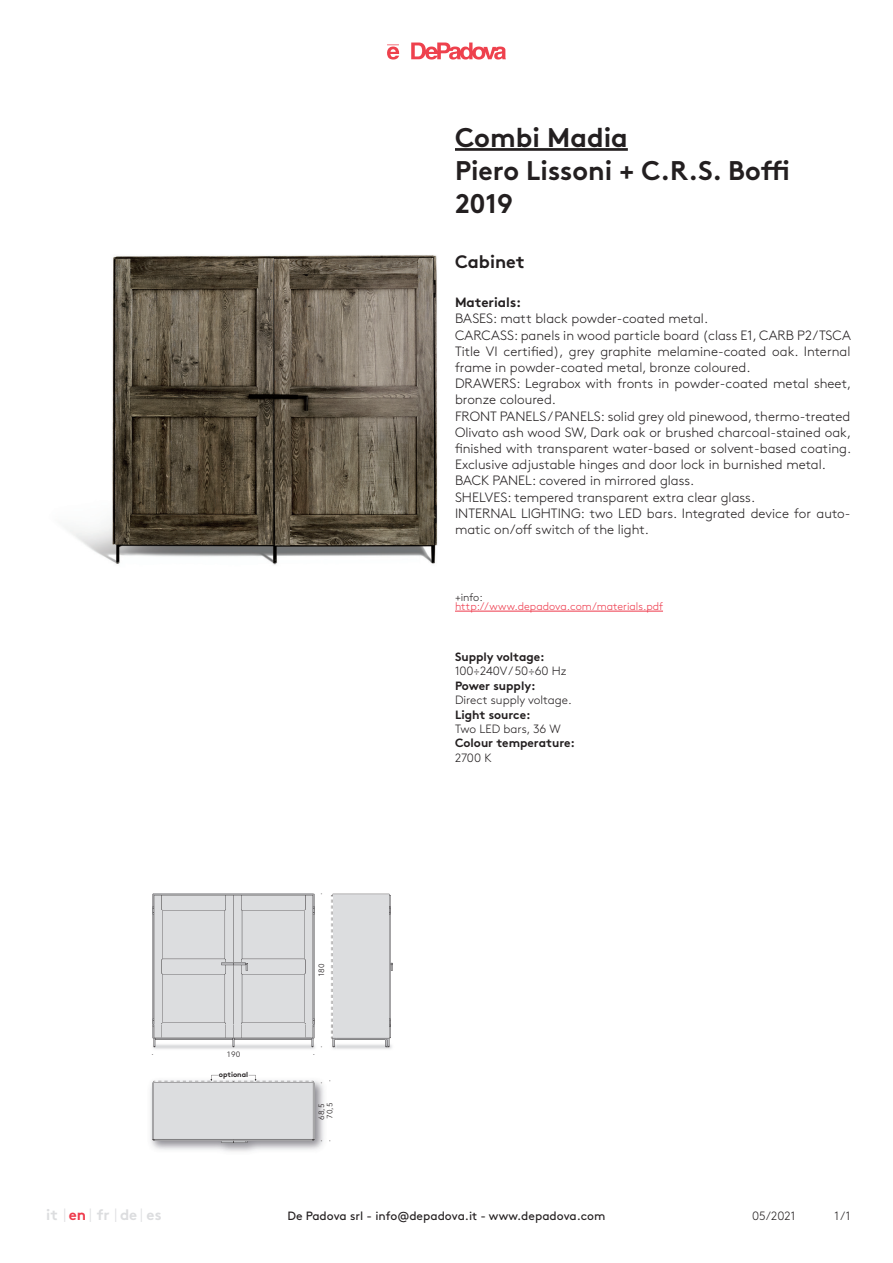
<style>
.page{position:relative;width:893px;height:1263px;background:#fff}
.page>*{position:absolute;margin:0;border:0;box-sizing:border-box;transform-origin:0 0}
.t1{font:700 27px/33px "Brown";color:#231f20}
.t2{font:700 18px "Brown";color:#231f20}
.t3{font:700 15px "Brown";color:#dcdddf}
.t4{font:300 15px "Brown";color:#dcdddf}
.t5{font:300 13.5px/16.2px "Brown";color:#231f20}
.t6{font:700 13.5px "Brown";color:#231f20}
.t7{font:300 12px "Brown";color:#231f20}
.t8{font:700 12px "Brown";color:#231f20}
.t9{font:12px "Brown";color:#231f20}
.t10{font:300 10.95px "Brown";color:#ee394b}
.t11{font:300 10.95px "Brown";color:#231f20}
.t12{font:300 7.8px "Caros Soft";color:#231f20}
.t13{font:700 7.2px "Brown";color:#231f20}
.s1{color:#ee394b}
</style>
<div class="page">
<svg style="left:387px;top:43px;width:119px;height:17px"></svg>
<hr style="left:455px;top:611px;width:208px;height:1px;background:#ee394b">
<hr style="left:455px;top:148px;width:173px;height:3px;background:#231f20">
<img style="left:70px;top:255px;width:368px;height:310px">
<img style="left:150px;top:1080px;width:174px;height:72px">
<svg style="left:153px;top:1075px;width:161px;height:68px;background:#d8d9db"></svg>
<img style="left:314px;top:1024px;width:22px;height:26px">
<svg style="left:331px;top:894px;width:62px;height:154px;background:#dadbdd"></svg>
<svg style="left:153px;top:894px;width:161px;height:156px;background:#d6d7d9"></svg>
<img style="left:319px;top:1024px;width:5px;height:23px">
<h1 class="t1" style="left:455px;top:121px;width:336px">Combi Madia<br>Piero Lissoni + C.R.S. Boffi<br>2019</h1>
<h2 class="t2" style="left:455px;top:255px;width:71px">Cabinet</h2>
<p class="t6" style="left:455px;top:297px;width:68px">Materials:</p>
<p class="t5" style="left:455px;top:311px;width:398px">BASES: matt black powder-coated metal.<br>CARCASS: panels in wood particle board (class E1, CARB P2 /TSCA Title VI certified), grey graphite melamine-coated oak. Internal frame in powder-coated metal, bronze coloured.<br>DRAWERS: Legrabox with fronts in powder-coated metal sheet, bronze coloured.<br>FRONT PANELS / PANELS: solid grey old pinewood, thermo-treated Olivato ash wood SW, Dark oak or brushed charcoal-stained oak, finished with transparent water-based or solvent-based coating.<br>Exclusive adjustable hinges and door lock in burnished metal.<br>BACK PANEL: covered in mirrored glass.<br>SHELVES: tempered transparent extra clear glass.<br>INTERNAL LIGHTING: two LED bars. Integrated device for auto&shy;matic on/off switch of the light.</p>
<p class="t11" style="left:455px;top:591px;width:29px">+info:</p>
<p class="t10" style="left:455px;top:600px;width:210px">http://www.depadova.com/materials.pdf</p>
<p class="t12" style="left:318px;top:895px;width:4px;rotate:-90deg">·</p>
<p class="t12" style="left:318px;top:977px;width:15px;rotate:-90deg">180</p>
<p class="t12" style="left:318px;top:1048px;width:4px;rotate:-90deg">·</p>
<p class="t12" style="left:152px;top:1051px;width:4px">·</p>
<p class="t12" style="left:227px;top:1051px;width:15px">190</p>
<p class="t12" style="left:313px;top:1051px;width:4px">·</p>
<p class="t13" style="left:219px;top:1071px;width:31px">optional</p>
<p class="t12" style="left:327px;top:1082px;width:4px;rotate:-90deg">·</p>
<p class="t12" style="left:318px;top:1084px;width:4px;rotate:-90deg">·</p>
<p class="t12" style="left:327px;top:1119px;width:18px;rotate:-90deg">70,5</p>
<p class="t12" style="left:318px;top:1120px;width:18px;rotate:-90deg">68,5</p>
<p class="t12" style="left:327px;top:1142px;width:4px;rotate:-90deg">·</p>
<p class="t12" style="left:318px;top:1142px;width:4px;rotate:-90deg">·</p>
<p class="t8" style="left:455px;top:652px;width:91px">Supply voltage:</p>
<p class="t7" style="left:455px;top:665px;width:113px">100÷240V / 50÷60 Hz</p>
<p class="t8" style="left:455px;top:681px;width:82px">Power supply:</p>
<p class="t7" style="left:455px;top:694px;width:118px">Direct supply voltage.</p>
<p class="t8" style="left:455px;top:710px;width:77px">Light source:</p>
<p class="t7" style="left:455px;top:722px;width:107px">Two LED bars, 36 W</p>
<p class="t8" style="left:455px;top:739px;width:122px">Colour temperature:</p>
<p class="t7" style="left:455px;top:751px;width:38px">2700 K</p>
<p class="t4" style="left:64px;top:1208px;width:4px">|</p>
<p class="t4" style="left:89px;top:1208px;width:4px">|</p>
<p class="t4" style="left:115px;top:1208px;width:4px">|</p>
<p class="t4" style="left:140px;top:1208px;width:4px">|</p>
<p class="t9" style="left:287px;top:1212px;width:320px">De Padova srl - info@depadova.it - www.depadova.com</p>
<p class="t7" style="left:752px;top:1212px;width:45px">05/2021</p>
<p class="t7" style="left:834px;top:1212px;width:18px">1 / 1</p>
<p class="t3" style="left:46px;top:1206px;width:117px">it <span class="s1">en</span> fr de es</p>
</div>
